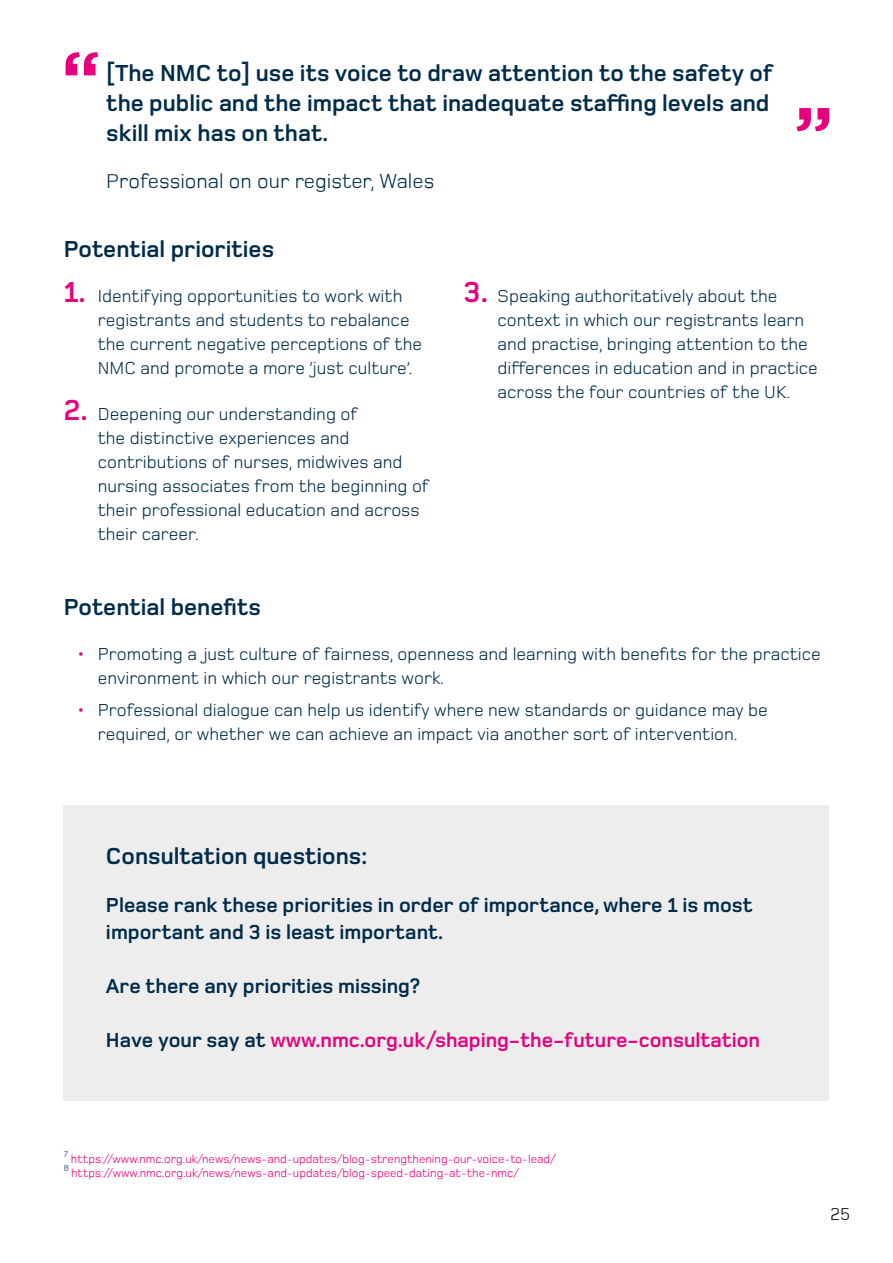
<style>
.page{position:relative;width:893px;height:1263px;background:#fff}
.page>*{position:absolute;margin:0;border:0;box-sizing:border-box;transform-origin:0 0}
.t1{font:700 24px/30px "Foundry Monoline OT2";color:#002c4a}
.t2{font:700 21px/27px "Foundry Monoline OT2";color:#002c4a}
.t3{font:700 21px "Foundry Monoline OT2";color:#e6007e}
.t4{font:21px "Foundry Monoline";color:#002c4a}
.t5{font:18px/24px "Foundry Monoline OT2";color:#002c4a}
.t6{font:18px "Foundry Monoline";color:#000}
.t7{font:12px "Foundry Monoline";color:#e6007e}
.t8{font:9px "Foundry Monoline";color:#002c4a}
.s1{font-weight:700;font-size:30px;color:#e6007e}
.s2{color:#e6007e}
.s3{color:#002c4a}
</style>
<div class="page">
<svg style="left:66px;top:52px;width:32px;height:23px"></svg>
<svg style="left:797px;top:108px;width:32px;height:23px"></svg>
<div style="left:63px;top:805px;width:766px;height:295px;background:#ededed"></div>
<h1 class="t1" style="left:106px;top:57px;width:669px">[The NMC to] use its voice to draw attention to the safety of the public and the impact that inadequate staffing levels and skill mix has on that.</h1>
<p class="t4" style="left:106px;top:169px;width:330px">Professional on our register, Wales</p>
<h1 class="t1" style="left:64px;top:233px;width:212px">Potential priorities</h1>
<p class="t5" style="left:98px;top:283px;width:326px;text-indent:-34px"><span class="s1">1.</span> Identifying opportunities to work with registrants and students to rebalance the current negative perceptions of the NMC and promote a more ‘just culture’.</p>
<p class="t5" style="left:98px;top:400px;width:334px;text-indent:-34px"><span class="s1">2.</span> Deepening our understanding of<br>the distinctive experiences and contributions of nurses, midwives and nursing associates from the beginning of their professional education and across their career.</p>
<p class="t5" style="left:497px;top:283px;width:322px;text-indent:-34px"><span class="s1">3.</span> Speaking authoritatively about the context in which our registrants learn and practise, bringing attention to the differences in education and in practice across the four countries of the UK.</p>
<h1 class="t1" style="left:64px;top:591px;width:199px">Potential benefits</h1>
<p class="t5" style="left:98px;top:641px;width:725px;text-indent:-21px"><span class="s2">•</span> Promoting a just culture of fairness, openness and learning with benefits for the practice environment in which our registrants work.</p>
<p class="t5" style="left:77px;top:697px;width:693px;text-align:center"><span class="s2">•</span> Professional dialogue can help us identify where new standards or guidance may be required, or whether we can achieve an impact via another sort of intervention.</p>
<h1 class="t1" style="left:106px;top:840px;width:263px">Consultation questions:</h1>
<p class="t2" style="left:106px;top:891px;width:648px">Please rank these priorities in order of importance, where 1 is most important and 3 is least important.</p>
<p class="t2" style="left:106px;top:972px;width:315px">Are there any priorities missing?</p>
<p class="t3" style="left:106px;top:1026px;width:656px"><span class="s3">Have your say at</span> www.nmc.org.uk/shaping-the-future-consultation</p>
<p class="t8" style="left:64px;top:1149px;width:6px">7</p>
<p class="t7" style="left:71px;top:1152px;width:486px">https://www.nmc.org.uk/news/news-and-updates/blog-strengthening-our-voice-to-lead/</p>
<p class="t8" style="left:64px;top:1163px;width:7px">8</p>
<p class="t7" style="left:71px;top:1167px;width:449px">https://www.nmc.org.uk/news/news-and-updates/blog-speed-dating-at-the-nmc/</p>
<p class="t6" style="left:830px;top:1204px;width:22px">25</p>
</div>
